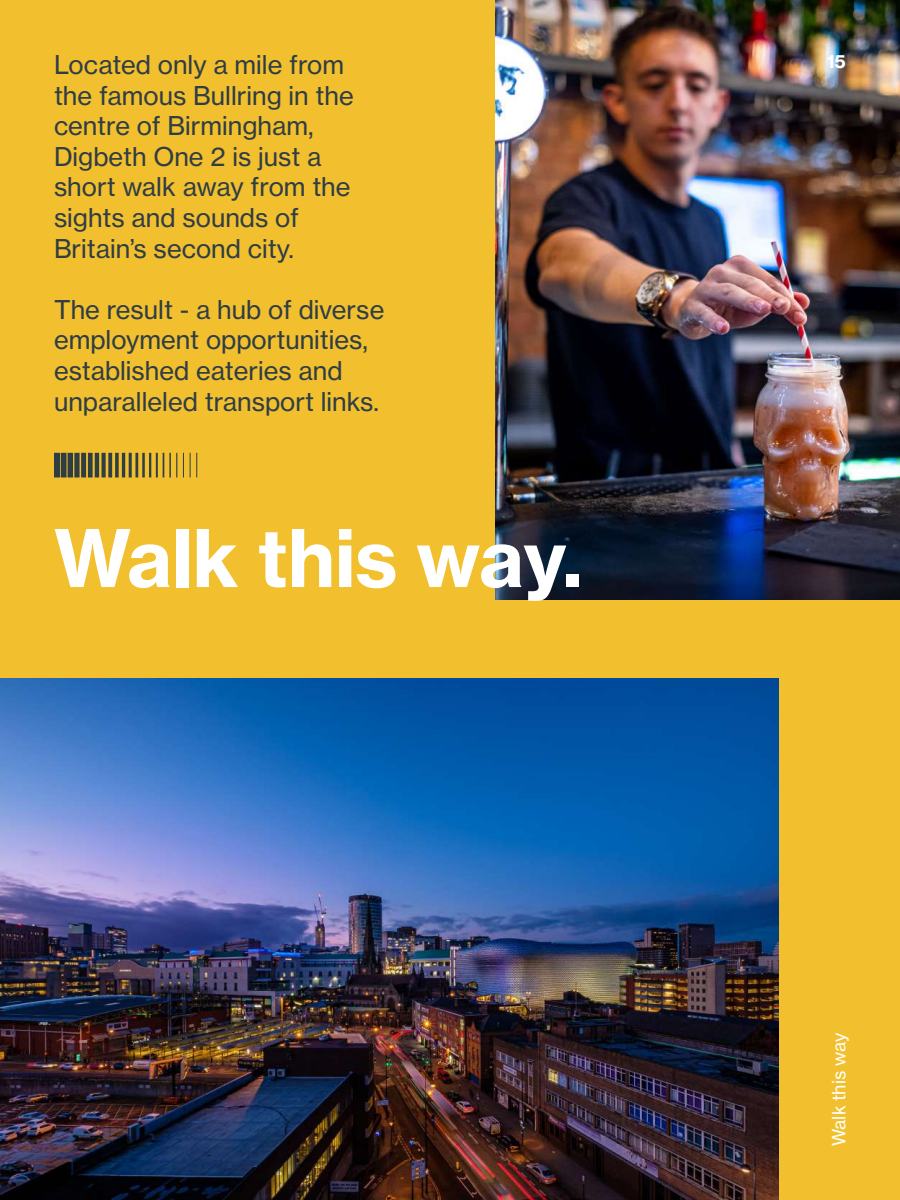
<style>
.page{position:relative;width:900px;height:1200px;background:#f2c02e}
.page>*{position:absolute;margin:0;border:0;box-sizing:border-box;transform-origin:0 0}
.t1{font:78px "N Haas Grotesk TX Pro 75 Bd";color:#fff}
.t2{font:25.5px/30.6px "N Haas Grotesk TX Pro 55 Rg";color:#2f3d45}
.t3{font:18px "N Haas Grotesk TX Pro 55 Rg";color:#fff}
.t4{font:18px "N Haas Grotesk TX Pro 75 Bd";color:#fff}
</style>
<div class="page">
<img style="left:0;top:678px;width:779px;height:522px">
<img style="left:495px;top:0;width:405px;height:600px">
<div style="left:54px;top:453px;width:6px;height:24px;background:#2f3d45"></div>
<div style="left:61px;top:453px;width:6px;height:24px;background:#2f3d45"></div>
<div style="left:68px;top:453px;width:5px;height:24px;background:#2f3d45"></div>
<div style="left:74px;top:453px;width:6px;height:24px;background:#2f3d45"></div>
<div style="left:81px;top:453px;width:5px;height:24px;background:#2f3d45"></div>
<div style="left:88px;top:453px;width:5px;height:24px;background:#2f3d45"></div>
<hr style="left:95px;top:453px;width:4px;height:24px;background:#2f3d45">
<svg style="left:102px;top:453px;width:4px;height:24px"></svg>
<svg style="left:108px;top:453px;width:4px;height:24px"></svg>
<svg style="left:115px;top:453px;width:4px;height:24px"></svg>
<hr style="left:122px;top:453px;width:3px;height:24px;background:#2f3d45">
<hr style="left:129px;top:453px;width:3px;height:24px;background:#2f3d45">
<hr style="left:135px;top:453px;width:3px;height:24px;background:#2f3d45">
<hr style="left:142px;top:453px;width:3px;height:24px;background:#2f3d45">
<hr style="left:149px;top:453px;width:2px;height:24px;background:#2f3d45">
<hr style="left:156px;top:453px;width:2px;height:24px;background:#2f3d45">
<svg style="left:163px;top:453px;width:1px;height:24px"></svg>
<hr style="left:169px;top:453px;width:2px;height:24px;background:#2f3d45">
<svg style="left:176px;top:453px;width:1px;height:24px"></svg>
<svg style="left:183px;top:453px;width:1px;height:24px"></svg>
<svg style="left:190px;top:453px;width:1px;height:24px"></svg>
<svg style="left:197px;top:453px;width:1px;height:24px"></svg>
<p class="t2" style="left:54px;top:49px;width:301px">Located only a mile from the famous Bullring in the centre of Birmingham,<br>Digbeth One 2 is just a short walk away from the sights and sounds of<br>Britain’s second city.</p>
<p class="t2" style="left:54px;top:294px;width:332px">The result - a hub of diverse employment opportunities, established eateries and unparalleled transport links.</p>
<h1 class="t1" style="left:54px;top:509px;width:530px">Walk this way.</h1>
<p class="t4" style="left:827px;top:50px;width:21px">15</p>
<p class="t3" style="left:828px;top:1146px;width:115px;rotate:-90deg">Walk this way</p>
</div>
